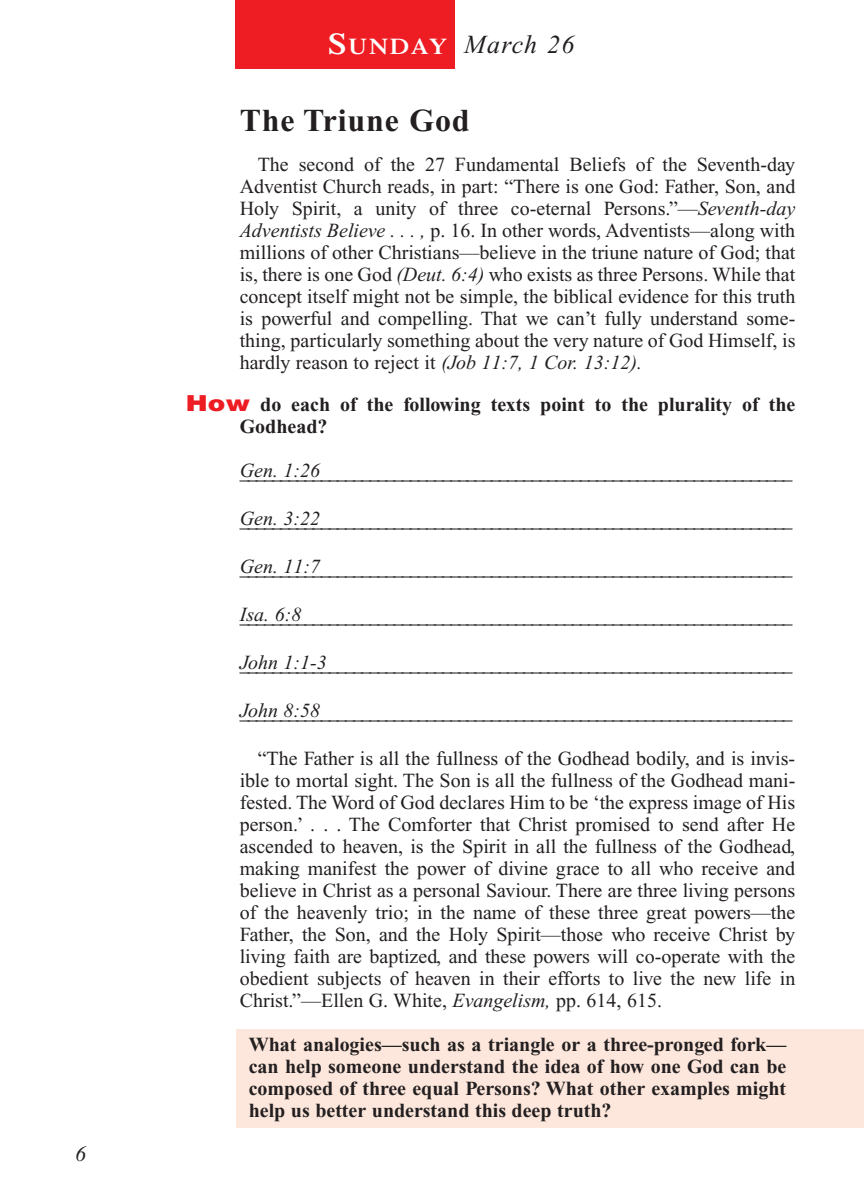
<style>
.page{position:relative;width:864px;height:1188px;background:#fff}
.page>*{position:absolute;margin:0;border:0;box-sizing:border-box;transform-origin:0 0}
.t1{font:700 32px "Times New Roman";letter-spacing:.025em;color:#231f20}
.t2{font:italic 26px "Times New Roman";letter-spacing:.05em;color:#231f20}
.t3{font:italic 22px "Times New Roman";color:#231f20}
.t4{font:20px/22px "Times New Roman";color:#231f20;text-align:justify}
.t5{font:700 20px/22px "Times New Roman";color:#231f20}
.t6{font:italic 20px "Times New Roman";color:#231f20}
.s1{font-family:"Times";font-weight:600;font-style:normal;font-size:30px;color:#fff}
.s2{font-family:"Times";font-weight:600;font-style:normal;font-size:22.4px;color:#fff}
.s3{font-style:italic}
.s4{font-family:"Helvetica";font-weight:900;font-size:22px;color:#ee1d23}
</style>
<div class="page">
<div style="left:236px;top:1030px;width:628px;height:98px;background:#fde7dc"></div>
<div style="left:235px;top:0;width:220px;height:69px;background:#ee1d23"></div>
<p class="t3" style="left:75px;top:1146px;width:12px">6</p>
<h2 class="t2" style="left:328px;top:35px;width:248px"><span class="s1">S</span><span class="s2">UNDAY</span> March 26</h2>
<h1 class="t1" style="left:240px;top:110px;width:231px">The Triune God</h1>
<p class="t4" style="left:240px;top:155px;width:557px;text-indent:18px">The second of the 27 Fundamental Beliefs of the Seventh-day Adventist Church reads, in part: “There is one God: Father, Son, and Holy Spirit, a unity of three co-eternal Persons.”—<span class="s3">Seventh-day Adventists Believe . . . ,</span> p. 16. In other words, Adventists—along with millions of other Christians—believe in the triune nature of God; that is, there is one God <span class="s3">(Deut. 6:4)</span> who exists as three Persons. While that concept itself might not be simple, the biblical evidence for this truth is powerful and compelling. That we can’t fully understand some&shy;thing, particularly something about the very nature of God Himself, is hardly reason to reject it <span class="s3">(Job 11:7, 1 Cor. 13:12).</span></p>
<p class="t5" style="left:240px;top:395px;width:557px;text-indent:-54px"><span class="s4">How</span> do each of the following texts point to the plurality of the<br>Godhead?</p>
<p class="t6" style="left:240px;top:463px;width:82px">Gen. 1:26</p>
<p class="t4" style="left:240px;top:463px;width:554px">____________________________________________________________________</p>
<p class="t6" style="left:240px;top:511px;width:82px">Gen. 3:22</p>
<p class="t4" style="left:240px;top:511px;width:554px">____________________________________________________________________</p>
<p class="t6" style="left:240px;top:559px;width:82px">Gen. 11:7</p>
<p class="t4" style="left:240px;top:559px;width:554px">____________________________________________________________________</p>
<p class="t6" style="left:240px;top:607px;width:63px">Isa. 6:8</p>
<p class="t4" style="left:240px;top:607px;width:554px">____________________________________________________________________</p>
<p class="t6" style="left:240px;top:655px;width:89px">John 1:1-3</p>
<p class="t4" style="left:240px;top:655px;width:554px">____________________________________________________________________</p>
<p class="t6" style="left:240px;top:703px;width:82px">John 8:58</p>
<p class="t4" style="left:240px;top:703px;width:554px">____________________________________________________________________</p>
<p class="t4" style="left:240px;top:749px;width:557px;text-indent:18px">“The Father is all the fullness of the Godhead bodily, and is invis&shy;ible to mortal sight. The Son is all the fullness of the Godhead mani&shy;fested. The Word of God declares Him to be ‘the express image of His person.’ . . . The Comforter that Christ promised to send after He ascended to heaven, is the Spirit in all the fullness of the Godhead, making manifest the power of divine grace to all who receive and believe in Christ as a personal Saviour. There are three living persons of the heavenly trio; in the name of these three great powers—the Father, the Son, and the Holy Spirit—those who receive Christ by living faith are baptized, and these powers will co-operate with the obedient subjects of heaven in their efforts to live the new life in Christ.”—Ellen G. White, <span class="s3">Evangelism,</span> pp. 614, 615.</p>
<p class="t5" style="left:249px;top:1035px;width:539px;text-align:justify">What analogies—such as a triangle or a three-pronged fork— can help someone understand the idea of how one God can be composed of three equal Persons? What other examples might help us better understand this deep truth?</p>
</div>
